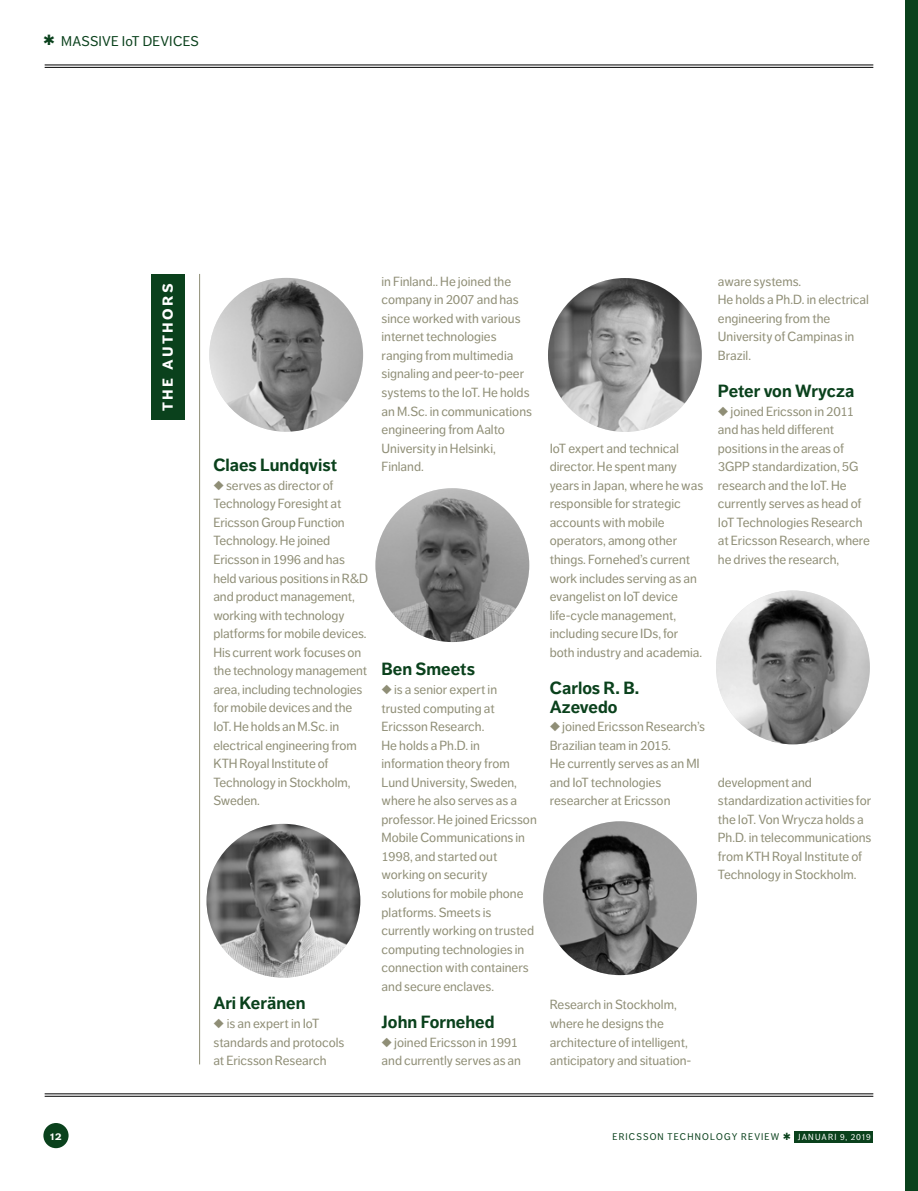
<style>
.page{position:relative;width:918px;height:1191px;background:#fff}
.page>*{position:absolute;margin:0;border:0;box-sizing:border-box;transform-origin:0 0}
.t1{font:700 17.5px/18.6px "Dagny OT";color:#0a411c}
.t2{font:700 17.5px "Dagny OT";letter-spacing:.135em;color:#fff}
.t3{font:14px "Dagny OT";letter-spacing:.015em;color:#0a411c}
.t4{font:13.12px/18.6px "Dagny OT";letter-spacing:-.005em;color:#8f8e76}
.t5{font:700 11.9px "Dagny OT";color:#fff;scale:.96 1}
.t6{font:9.62px "Dagny OT";letter-spacing:.12em;color:#0a411c;scale:.96 1}
.s1{font-size:8.75px;color:#fff}
</style>
<div class="page">
<div style="left:794px;top:1131px;width:79px;height:11px;background:#0a411c"></div>
<div style="left:43px;top:1123px;width:26px;height:25px;background:#0a411c;border-radius:50%"></div>
<hr style="left:45px;top:64px;width:828px;height:1px;background:#000">
<hr style="left:45px;top:67px;width:828px;height:1px;background:#000">
<hr style="left:45px;top:1093px;width:828px;height:1px;background:#000">
<hr style="left:45px;top:1095px;width:828px;height:1px;background:#000">
<div style="left:905px;top:0;width:13px;height:1191px;background:#0a411c"></div>
<hr style="left:199px;top:274px;width:1px;height:790px;background:#8f8e76">
<div style="left:151px;top:274px;width:34px;height:145px;background:#0a411c"></div>
<img style="left:209px;top:278px;width:154px;height:154px;border-radius:77px">
<img style="left:543px;top:821px;width:154px;height:154px;border-radius:77px">
<img style="left:375px;top:488px;width:154px;height:154px;border-radius:77px">
<img style="left:716px;top:590px;width:154px;height:154px;border-radius:77px">
<img style="left:206px;top:824px;width:154px;height:153px;border-radius:77px">
<img style="left:548px;top:278px;width:154px;height:154px;border-radius:77px">
<p class="t3" style="left:43px;top:33px;width:157px">✱ MASSIVE IoT DEVICES</p>
<h1 class="t2" style="left:156px;top:411px;width:129px;rotate:-90deg">the authors</h1>
<h1 class="t1" style="left:213px;top:456px;width:125px">Claes Lundqvist</h1>
<p class="t4" style="left:213px;top:476px;width:156px">◆ serves as director of<br>Technology Foresight at<br>Ericsson Group Function<br>Technology. He joined<br>Ericsson in 1996 and has held various positions in R&amp;D and product management, working with technology platforms for mobile devices.<br>His current work focuses on the technology management area, including technologies for mobile devices and the<br>IoT. He holds an M.Sc. in electrical engineering from<br>KTH Royal Institute of<br>Technology in Stockholm,<br>Sweden.</p>
<h1 class="t1" style="left:213px;top:994px;width:94px">Ari Keränen</h1>
<p class="t4" style="left:213px;top:1014px;width:132px">◆ is an expert in IoT standards and protocols at Ericsson Research</p>
<p class="t4" style="left:381px;top:272px;width:152px">in Finland.. He joined the company in 2007 and has since worked with various internet technologies ranging from multimedia signaling and peer-to-peer systems to the IoT. He holds an M.Sc. in communications engineering from Aalto<br>University in Helsinki,<br>Finland.</p>
<h1 class="t1" style="left:381px;top:660px;width:95px">Ben Smeets</h1>
<p class="t4" style="left:381px;top:680px;width:157px">◆ is a senior expert in trusted computing at<br>Ericsson Research.<br>He holds a Ph.D. in information theory from<br>Lund University, Sweden, where he also serves as a professor. He joined Ericsson<br>Mobile Communications in<br>1998, and started out working on security solutions for mobile phone platforms. Smeets is currently working on trusted computing technologies in connection with containers and secure enclaves.</p>
<h1 class="t1" style="left:381px;top:1012px;width:114px">John Fornehed</h1>
<p class="t4" style="left:381px;top:1032px;width:141px">◆ joined Ericsson in 1991 and currently serves as an</p>
<p class="t4" style="left:550px;top:439px;width:155px">IoT expert and technical director. He spent many years in Japan, where he was responsible for strategic accounts with mobile operators, among other things. Fornehed’s current work includes serving as an evangelist on IoT device life-cycle management, including secure IDs, for both industry and academia.</p>
<h1 class="t1" style="left:550px;top:678px;width:91px">Carlos R. B.<br>Azevedo</h1>
<p class="t4" style="left:550px;top:717px;width:157px">◆ joined Ericsson Research’s<br>Brazilian team in 2015.<br>He currently serves as an MI and IoT technologies researcher at Ericsson</p>
<p class="t4" style="left:718px;top:272px;width:152px">aware systems.<br>He holds a Ph.D. in electrical engineering from the<br>University of Campinas in<br>Brazil.</p>
<h1 class="t1" style="left:718px;top:382px;width:138px">Peter von Wrycza</h1>
<p class="t4" style="left:718px;top:402px;width:154px">◆ joined Ericsson in 2011 and has held different positions in the areas of<br>3GPP standardization, 5G research and the IoT. He currently serves as head of<br>IoT Technologies Research at Ericsson Research, where he drives the research,</p>
<p class="t4" style="left:718px;top:773px;width:155px">development and standardization activities for the IoT. Von Wrycza holds a<br>Ph.D. in telecommunications from KTH Royal Institute of<br>Technology in Stockholm.</p>
<p class="t4" style="left:550px;top:995px;width:143px">Research in Stockholm, where he designs the architecture of intelligent, anticipatory and situation-</p>
<p class="t5" style="left:50px;top:1129px;width:13px">12</p>
<p class="t6" style="left:612px;top:1131px;width:270px">ERICSSON TECHNOLOGY REVIEW ✱ <span class="s1">JANUARI 9, 2019</span></p>
</div>
